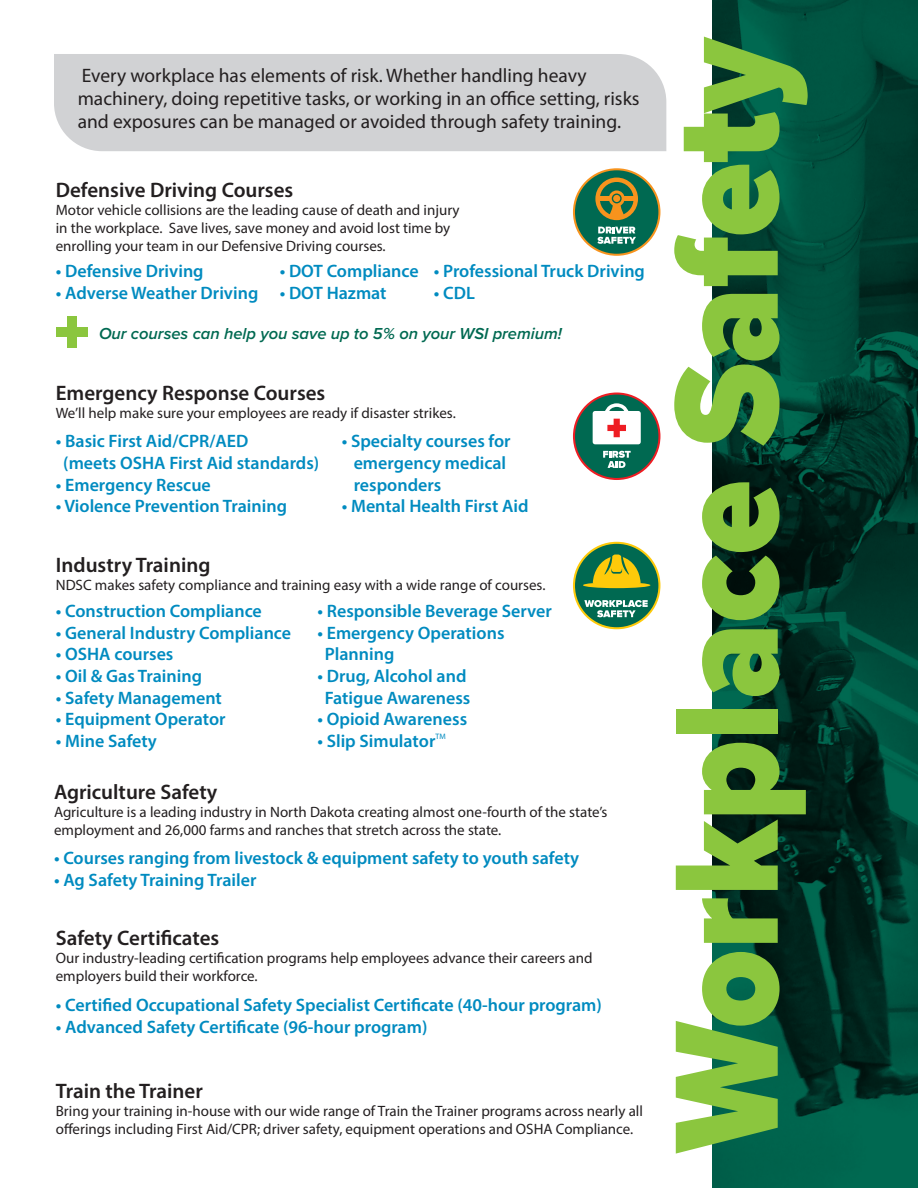
<style>
.page{position:relative;width:918px;height:1188px;background:#fff}
.page>*{position:absolute;margin:0;border:0;box-sizing:border-box;transform-origin:0 0}
.t1{font:900 152.85px "Proxima Nova";color:#8bc63e;scale:.89 1}
.t2{font:600 21px "Myriad Pro";color:#231f20}
.t3{font:19.5px/23.4px "Myriad Pro";color:#231f20}
.t4{font:600 18px/21.6px "Myriad Pro";color:#008bc0}
.t5{font:italic 600 16.5px "Proxima Nova";color:#006951}
.t6{font:15px/18px "Myriad Pro";color:#231f20}
.t7{font:7.8px "Myriad Pro";color:#008bc0}
</style>
<div class="page">
<img style="left:713px;top:0;width:205px;height:1188px">
<div style="left:54px;top:54px;width:612px;height:97px;background:#d1d2d4"></div>
<div style="left:574px;top:394px;width:85px;height:85px;background:#006951;border-radius:50%"></div>
<div style="left:573px;top:393px;width:87px;height:87px;border:2px solid #ee1d23;border-radius:50%"></div>
<svg style="left:603px;top:451px;width:28px;height:17px"></svg>
<svg style="left:593px;top:402px;width:48px;height:42px"></svg>
<div style="left:574px;top:169px;width:85px;height:86px;background:#006951;border-radius:50%"></div>
<div style="left:573px;top:168px;width:87px;height:88px;border:2px solid #f7931d;border-radius:50%"></div>
<svg style="left:597px;top:227px;width:39px;height:17px"></svg>
<svg style="left:595px;top:178px;width:43px;height:42px"></svg>
<div style="left:613px;top:195px;width:7px;height:7px;background:#f7931d;border-radius:50%"></div>
<div style="left:574px;top:543px;width:85px;height:85px;background:#006951;border-radius:50%"></div>
<div style="left:573px;top:542px;width:87px;height:87px;border:2px solid #feca0a;border-radius:50%"></div>
<div style="left:583px;top:582px;width:67px;height:6px;background:#feca0a;border-radius:50%"></div>
<svg style="left:593px;top:555px;width:48px;height:28px"></svg>
<svg style="left:584px;top:600px;width:64px;height:17px"></svg>
<div style="left:67px;top:316px;width:10px;height:32px;background:#8bc63e"></div>
<div style="left:56px;top:327px;width:32px;height:10px;background:#8bc63e"></div>
<p class="t3" style="left:78px;top:63px;width:563px">Every workplace has elements of risk. Whether handling heavy machinery, doing repetitive tasks, or working in an office setting, risks and exposures can be managed or avoided through safety training.</p>
<p class="t2" style="left:56px;top:177px;width:239px">Defensive Driving Courses</p>
<p class="t6" style="left:56px;top:201px;width:405px">Motor vehicle collisions are the leading cause of death and injury</p>
<p class="t6" style="left:56px;top:219px;width:396px">in the workplace. Save lives, save money and avoid lost time by</p>
<p class="t6" style="left:56px;top:237px;width:331px">enrolling your team in our Defensive Driving courses.</p>
<p class="t4" style="left:56px;top:260px;width:149px">• Defensive Driving</p>
<p class="t4" style="left:56px;top:282px;width:204px">• Adverse Weather Driving</p>
<p class="t4" style="left:434px;top:260px;width:213px">• Professional Truck Driving</p>
<p class="t4" style="left:434px;top:282px;width:43px">• CDL</p>
<p class="t4" style="left:280px;top:260px;width:141px">• DOT Compliance</p>
<p class="t4" style="left:280px;top:282px;width:108px">• DOT Hazmat</p>
<p class="t5" style="left:99px;top:321px;width:465px">Our courses can help you save up to 5% on your WSI premium!</p>
<p class="t2" style="left:56px;top:380px;width:271px">Emergency Response Courses</p>
<p class="t6" style="left:56px;top:404px;width:402px">We’ll help make sure your employees are ready if disaster strikes.</p>
<p class="t4" style="left:56px;top:430px;width:194px">• Basic First Aid/CPR/AED</p>
<p class="t4" style="left:63px;top:452px;width:258px">(meets OSHA First Aid standards)</p>
<p class="t4" style="left:56px;top:473px;width:157px">• Emergency Rescue</p>
<p class="t4" style="left:56px;top:495px;width:233px">• Violence Prevention Training</p>
<p class="t4" style="left:354px;top:430px;width:158px;text-indent:-12px">• Specialty courses for emergency medical responders</p>
<p class="t4" style="left:342px;top:495px;width:188px">• Mental Health First Aid</p>
<p class="t2" style="left:56px;top:552px;width:156px">Industry Training</p>
<p class="t6" style="left:56px;top:576px;width:491px">NDSC makes safety compliance and training easy with a wide range of courses.</p>
<p class="t4" style="left:56px;top:600px;width:208px">• Construction Compliance</p>
<p class="t4" style="left:56px;top:621px;width:237px">• General Industry Compliance</p>
<p class="t4" style="left:56px;top:643px;width:119px">• OSHA courses</p>
<p class="t4" style="left:56px;top:665px;width:148px">• Oil &amp; Gas Training</p>
<p class="t4" style="left:56px;top:686px;width:168px">• Safety Management</p>
<p class="t4" style="left:56px;top:708px;width:171px">• Equipment Operator</p>
<p class="t4" style="left:56px;top:729px;width:103px">• Mine Safety</p>
<p class="t4" style="left:317px;top:600px;width:236px">• Responsible Beverage Server</p>
<p class="t4" style="left:317px;top:621px;width:189px">• Emergency Operations</p>
<p class="t4" style="left:325px;top:643px;width:71px">Planning</p>
<p class="t4" style="left:317px;top:665px;width:151px">• Drug, Alcohol and</p>
<p class="t4" style="left:325px;top:686px;width:147px">Fatigue Awareness</p>
<p class="t4" style="left:317px;top:708px;width:151px">• Opioid Awareness</p>
<p class="t4" style="left:317px;top:729px;width:120px">• Slip Simulator</p>
<p class="t7" style="left:435px;top:732px;width:12px">TM</p>
<p class="t2" style="left:54px;top:779px;width:165px">Agriculture Safety</p>
<p class="t6" style="left:54px;top:803px;width:555px">Agriculture is a leading industry in North Dakota creating almost one-fourth of the state’s employment and 26,000 farms and ranches that stretch across the state.</p>
<p class="t4" style="left:54px;top:847px;width:527px">• Courses ranging from livestock &amp; equipment safety to youth safety</p>
<p class="t4" style="left:54px;top:869px;width:204px">• Ag Safety Training Trailer</p>
<p class="t2" style="left:56px;top:924px;width:165px">Safety Certificates</p>
<p class="t6" style="left:56px;top:949px;width:538px">Our industry-leading certification programs help employees advance their careers and employers build their workforce.</p>
<p class="t4" style="left:56px;top:994px;width:548px">• Certified Occupational Safety Specialist Certificate (40-hour program)</p>
<p class="t4" style="left:56px;top:1016px;width:373px">• Advanced Safety Certificate (96-hour program)</p>
<p class="t2" style="left:56px;top:1077px;width:149px">Train the Trainer</p>
<p class="t6" style="left:56px;top:1102px;width:589px">Bring your training in-house with our wide range of Train the Trainer programs across nearly all offerings including First Aid/CPR; driver safety, equipment operations and OSHA Compliance.</p>
<p class="t1" style="left:613px;top:1152px;width:1257px;rotate:-90deg">Workplace Safety</p>
</div>
